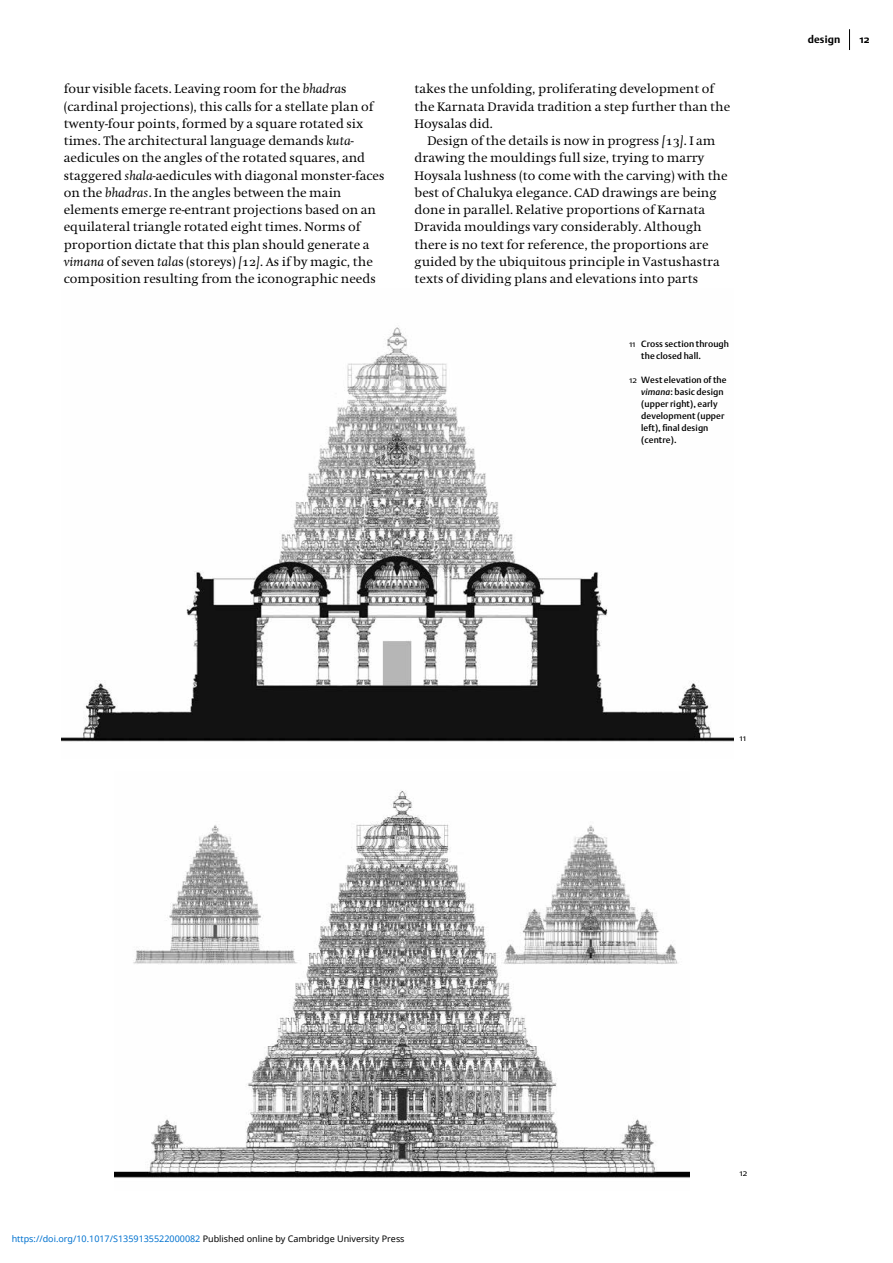
<style>
.page{position:relative;width:893px;height:1263px;background:#fff}
.page>*{position:absolute;margin:0;border:0;box-sizing:border-box;transform-origin:0 0}
.t1{font:12.75px/17.2px "Hollander";color:#000}
.t2{font:700 10.5px "DTL Argo ST";letter-spacing:.02em;color:#000}
.t3{font:9px/12px "DTL Argo ST Medium";letter-spacing:.01em;color:#000}
.t4{font:9px "Noto Sans";color:#0172cf}
.t5{font:9px "DTL Argo ST Light";color:#000}
.s1{font-style:italic}
.s2{font-family:"Hollander SC"}
.s3{font-family:"DTL Argo ST Light"}
.s4{color:#000}
</style>
<div class="page">
<svg style="left:849px;top:29px;width:1px;height:21px"></svg>
<img style="left:62px;top:327px;width:671px;height:415px">
<img style="left:114px;top:791px;width:575px;height:387px">
<p class="t1" style="left:64px;top:81px;width:322px">four visible facets. Leaving room for the <span class="s1">bhadra</span>s (cardinal projections), this calls for a stellate plan of twenty-four points, formed by a square rotated six times. The architectural language demands <span class="s1">kuta&shy;</span>aedicules on the angles of the rotated squares, and staggered <span class="s1">shala</span>-aedicules with diagonal monster-faces on the <span class="s1">bhadras</span>. In the angles between the main elements emerge re-entrant projections based on an equilateral triangle rotated eight times. Norms of proportion dictate that this plan should generate a <span class="s1">vimana</span> of seven <span class="s1">tala</span>s (storeys) <span class="s1">[</span><span class="s2">12</span><span class="s1">]</span>. As if by magic, the composition resulting from the iconographic needs</p>
<p class="t1" style="left:415px;top:81px;width:317px">takes the unfolding, proliferating development of the Karnata Dravida tradition a step further than the<br>Hoysalas did.</p>
<p class="t1" style="left:415px;top:132px;width:315px;text-indent:13px">Design of the details is now in progress <span class="s1">[</span><span class="s2">13</span><span class="s1">]</span>. I am drawing the mouldings full size, trying to marry Hoysala lushness (to come with the carving) with the best of Chalukya elegance. CAD drawings are being done in parallel. Relative proportions of Karnata Dravida mouldings vary considerably. Although there is no text for reference, the proportions are guided by the ubiquitous principle in Vastushastra texts of dividing plans and elevations into parts</p>
<p class="t3" style="left:641px;top:338px;width:89px;text-indent:-12px"><span class="s3">11</span> Cross section through the closed hall.</p>
<p class="t3" style="left:641px;top:374px;width:87px;text-indent:-12px"><span class="s3">12</span> West elevation of the <span class="s1">vimana</span>: basic design (upper right), early development (upper left), final design (centre).</p>
<p class="t2" style="left:808px;top:33px;width:34px">design</p>
<p class="t2" style="left:860px;top:33px;width:11px">12</p>
<p class="t5" style="left:740px;top:732px;width:8px">11</p>
<p class="t4" style="left:12px;top:1232px;width:394px">https://doi.org/10.1017/S1359135522000082 <span class="s4">Published online by Cambridge University Press</span></p>
<p class="t5" style="left:740px;top:1168px;width:9px">12</p>
</div>
